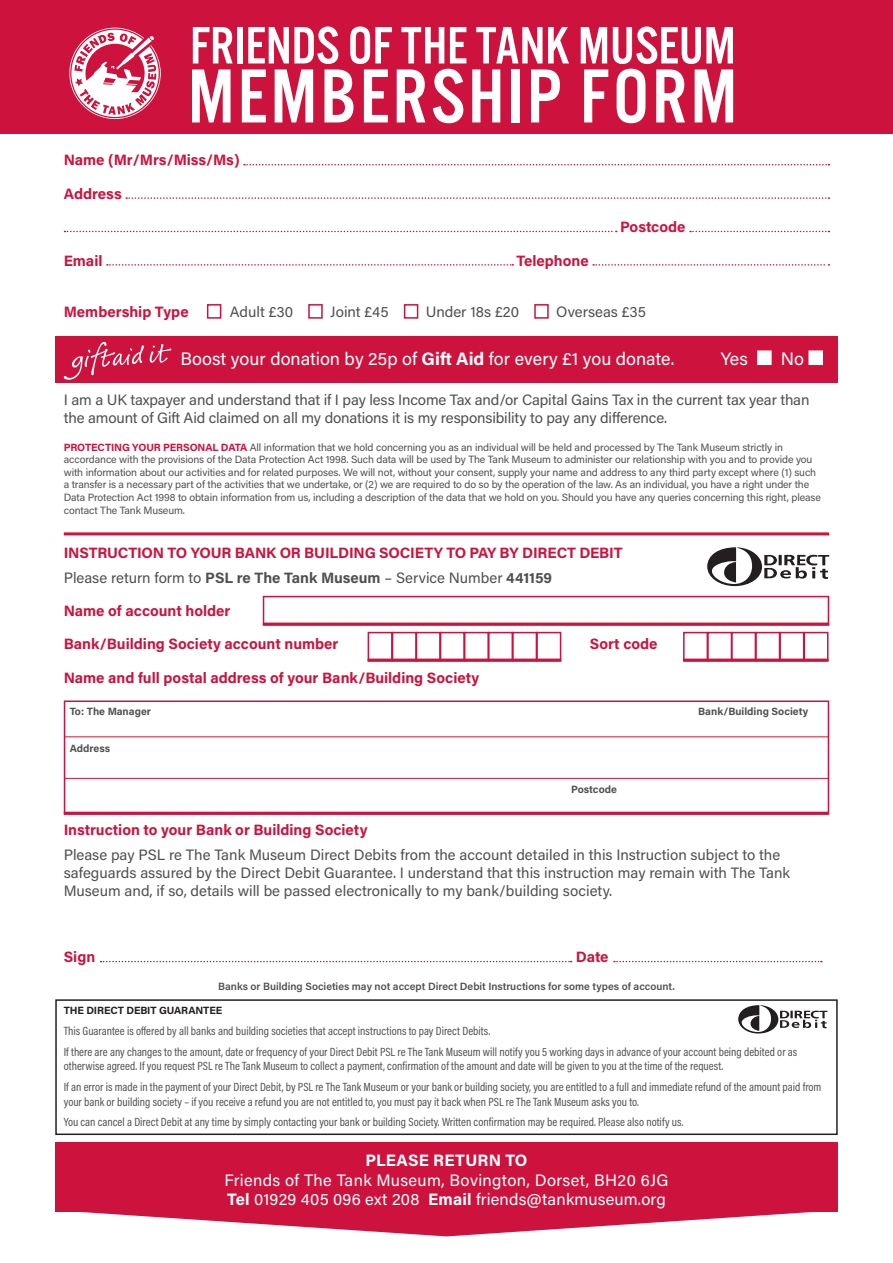
<style>
.page{position:relative;width:893px;height:1263px;background:#fff}
.page>*{position:absolute;margin:0;border:0;box-sizing:border-box;transform-origin:0 0}
.t1{font:79.5px "Alternate Got No 3 D";letter-spacing:.04em;color:#fff}
.t2{font:54.6px "Alternate Got No 3 D";color:#fff}
.t3{font:18px "Acumin Pro";color:#fff}
.t4{font:16.5px/19.5px "Acumin Pro";letter-spacing:.015em;color:#fff}
.t5{font:700 16.5px "Acumin Pro";letter-spacing:.015em;color:#fff}
.t6{font:15px/18px "Acumin Pro";letter-spacing:-.005em;color:#505052}
.t7{font:700 15px/24.3px "Acumin Pro";color:#cd123d}
.t8{font:12px/20.7px "Acumin Pro Cond";color:#505052}
.t9{font:10.5px/12.6px "Acumin Pro";letter-spacing:-.01em;color:#505052}
.t10{font:600 10.5px "Acumin Pro";color:#505052}
.t11{font:700 10.5px "Acumin Pro";color:#505052}
.t12{font:700 10.5px "Acumin Pro";letter-spacing:-.01em;color:#231f20}
.s1{font-weight:700}
.s2{font-weight:700;color:#cd123d}
.s3{font-weight:400;color:#505052}
.s4{color:#505052}
</style>
<div class="page">
<div style="left:55px;top:999px;width:783px;height:136px;border:2px solid #231f20"></div>
<div style="left:55px;top:1142px;width:783px;height:70px;background:#cd123d"></div>
<div style="left:55px;top:336px;width:783px;height:47px;background:#cd123d"></div>
<div style="left:0;top:0;width:893px;height:133px;background:#cd123d"></div>
<svg style="left:244px;top:164px;width:585px;height:1px"></svg>
<svg style="left:126px;top:197px;width:703px;height:2px"></svg>
<svg style="left:65px;top:231px;width:552px;height:1px"></svg>
<svg style="left:690px;top:231px;width:139px;height:1px"></svg>
<svg style="left:107px;top:264px;width:406px;height:2px"></svg>
<svg style="left:593px;top:264px;width:236px;height:2px"></svg>
<div style="left:207px;top:304px;width:14px;height:15px;border:2px solid #cd123d"></div>
<div style="left:308px;top:304px;width:15px;height:15px;border:2px solid #cd123d"></div>
<div style="left:404px;top:304px;width:14px;height:15px;border:2px solid #cd123d"></div>
<div style="left:534px;top:304px;width:15px;height:15px;border:2px solid #cd123d"></div>
<svg style="left:64px;top:342px;width:108px;height:38px"></svg>
<div style="left:757px;top:350px;width:15px;height:15px;background:#fff;border:2px solid #fff"></div>
<div style="left:808px;top:350px;width:15px;height:15px;background:#fff;border:2px solid #fff"></div>
<svg style="left:101px;top:961px;width:471px;height:1px"></svg>
<svg style="left:614px;top:961px;width:208px;height:1px"></svg>
<hr style="left:64px;top:532px;width:765px;height:3px;background:#cd123d">
<svg style="left:81px;top:1212px;width:731px;height:24px"></svg>
<svg style="left:69px;top:28px;width:92px;height:91px"></svg>
<svg style="left:738px;top:1005px;width:89px;height:28px"></svg>
<div style="left:263px;top:596px;width:566px;height:30px;border:2px solid #cd123d"></div>
<div style="left:64px;top:700px;width:765px;height:115px;border:2px solid #cd123d"></div>
<div style="left:416px;top:632px;width:25px;height:30px;border:2px solid #cd123d"></div>
<div style="left:368px;top:632px;width:25px;height:30px;border:2px solid #cd123d"></div>
<div style="left:464px;top:632px;width:25px;height:30px;border:2px solid #cd123d"></div>
<div style="left:512px;top:632px;width:25px;height:30px;border:2px solid #cd123d"></div>
<div style="left:440px;top:632px;width:25px;height:30px;border:2px solid #cd123d"></div>
<div style="left:392px;top:632px;width:25px;height:30px;border:2px solid #cd123d"></div>
<div style="left:488px;top:632px;width:25px;height:30px;border:2px solid #cd123d"></div>
<div style="left:536px;top:632px;width:25px;height:30px;border:2px solid #cd123d"></div>
<hr style="left:368px;top:659px;width:193px;height:3px;background:#cd123d">
<div style="left:731px;top:632px;width:25px;height:30px;border:2px solid #cd123d"></div>
<div style="left:683px;top:632px;width:25px;height:30px;border:2px solid #cd123d"></div>
<div style="left:779px;top:632px;width:25px;height:30px;border:2px solid #cd123d"></div>
<div style="left:755px;top:632px;width:25px;height:30px;border:2px solid #cd123d"></div>
<div style="left:707px;top:632px;width:25px;height:30px;border:2px solid #cd123d"></div>
<div style="left:803px;top:632px;width:25px;height:30px;border:2px solid #cd123d"></div>
<hr style="left:683px;top:659px;width:145px;height:3px;background:#cd123d">
<hr style="left:263px;top:623px;width:566px;height:3px;background:#cd123d">
<hr style="left:64px;top:812px;width:764px;height:3px;background:#cd123d">
<hr style="left:64px;top:736px;width:765px;height:1px;background:#cd123d">
<hr style="left:64px;top:778px;width:765px;height:1px;background:#cd123d">
<svg style="left:707px;top:547px;width:122px;height:39px"></svg>
<h2 class="t2" style="left:190px;top:17px;width:547px">FRIENDS OF THE TANK MUSEUM</h2>
<h1 class="t1" style="left:188px;top:54px;width:551px">MEMBERSHIP FORM</h1>
<p class="t7" style="left:64px;top:147px;width:177px">Name (Mr/Mrs/Miss/Ms)</p>
<p class="t7" style="left:64px;top:181px;width:59px">Address</p>
<p class="t7" style="left:64px;top:248px;width:40px">Email</p>
<p class="t7" style="left:517px;top:248px;width:74px">Telephone</p>
<p class="t7" style="left:620px;top:214px;width:67px">Postcode</p>
<p class="t7" style="left:64px;top:298px;width:126px">Membership Type</p>
<p class="t6" style="left:230px;top:302px;width:65px">Adult £30</p>
<p class="t6" style="left:330px;top:302px;width:60px">Joint £45</p>
<p class="t6" style="left:426px;top:302px;width:95px">Under 18s £20</p>
<p class="t6" style="left:556px;top:302px;width:91px">Overseas £35</p>
<h3 class="t3" style="left:180px;top:346px;width:495px">Boost your donation by 25p of <span class="s1">Gift Aid</span> for every £1 you donate.</h3>
<h3 class="t3" style="left:721px;top:346px;width:29px">Yes</h3>
<h3 class="t3" style="left:781px;top:346px;width:25px">No</h3>
<p class="t6" style="left:64px;top:390px;width:747px">I am a UK taxpayer and understand that if I pay less Income Tax and/or Capital Gains Tax in the current tax year than the amount of Gift Aid claimed on all my donations it is my responsibility to pay any difference.</p>
<p class="t9" style="left:64px;top:440px;width:759px"><span class="s2">PROTECTING YOUR PERSONAL DATA</span> All information that we hold concerning you as an individual will be held and processed by The Tank Museum strictly in accordance with the provisions of the Data Protection Act 1998. Such data will be used by The Tank Museum to administer our relationship with you and to provide you with information about our activities and for related purposes. We will not, without your consent, supply your name and address to any third party except where (1) such a transfer is a necessary part of the activities that we undertake, or (2) we are required to do so by the operation of the law. As an individual, you have a right under the Data Protection Act 1998 to obtain information from us, including a description of the data that we hold on you. Should you have any queries concerning this right, please contact The Tank Museum.</p>
<p class="t7" style="left:64px;top:540px;width:560px">INSTRUCTION TO YOUR BANK OR BUILDING SOCIETY TO PAY BY DIRECT DEBIT<br><span class="s3">Please return form to</span> <span class="s4">PSL re The Tank Museum</span> <span class="s3">– Service Number</span> <span class="s4">441159</span></p>
<p class="t7" style="left:64px;top:598px;width:168px">Name of account holder</p>
<p class="t7" style="left:64px;top:631px;width:276px">Bank/Building Society account number</p>
<p class="t7" style="left:590px;top:631px;width:69px">Sort code</p>
<p class="t7" style="left:64px;top:665px;width:417px">Name and full postal address of your Bank/Building Society</p>
<p class="t11" style="left:70px;top:704px;width:83px">To: The Manager</p>
<p class="t11" style="left:70px;top:741px;width:42px">Address</p>
<p class="t11" style="left:571px;top:782px;width:47px">Postcode</p>
<p class="t11" style="left:698px;top:704px;width:111px">Bank/Building Society</p>
<p class="t7" style="left:64px;top:817px;width:305px">Instruction to your Bank or Building Society</p>
<p class="t6" style="left:64px;top:845px;width:728px">Please pay PSL re The Tank Museum Direct Debits from the account detailed in this Instruction subject to the safeguards assured by the Direct Debit Guarantee. I understand that this instruction may remain with The Tank<br>Museum and, if so, details will be passed electronically to my bank/building society.</p>
<p class="t7" style="left:64px;top:944px;width:33px">Sign</p>
<p class="t7" style="left:576px;top:944px;width:34px">Date</p>
<p class="t10" style="left:218px;top:979px;width:458px">Banks or Building Societies may not accept Direct Debit Instructions for some types of account.</p>
<p class="t12" style="left:64px;top:1003px;width:160px">THE DIRECT DEBIT GUARANTEE</p>
<p class="t8" style="left:64px;top:1020px;width:735px">This Guarantee is offered by all banks and building societies that accept instructions to pay Direct Debits.<br>If there are any changes to the amount, date or frequency of your Direct Debit PSL re The Tank Museum will notify you 5 working days in advance of your account being debited or as</p>
<p class="t8" style="left:64px;top:1056px;width:759px">otherwise agreed. If you request PSL re The Tank Museum to collect a payment, confirmation of the amount and date will be given to you at the time of the request.<br>If an error is made in the payment of your Direct Debit, by PSL re The Tank Museum or your bank or building society, you are entitled to a full and immediate refund of the amount paid from</p>
<p class="t8" style="left:64px;top:1091px;width:621px">your bank or building society – if you receive a refund you are not entitled to, you must pay it back when PSL re The Tank Museum asks you to.<br>You can cancel a Direct Debit at any time by simply contacting your bank or building Society. Written confirmation may be required. Please also notify us.</p>
<h3 class="t5" style="left:365px;top:1149px;width:164px">PLEASE RETURN TO</h3>
<h3 class="t4" style="left:224px;top:1169px;width:446px">Friends of The Tank Museum, Bovington, Dorset, BH20 6JG<br><span class="s1">Tel</span> 01929 405 096 ext 208 <span class="s1">Email</span> friends@tankmuseum.org</h3>
</div>
